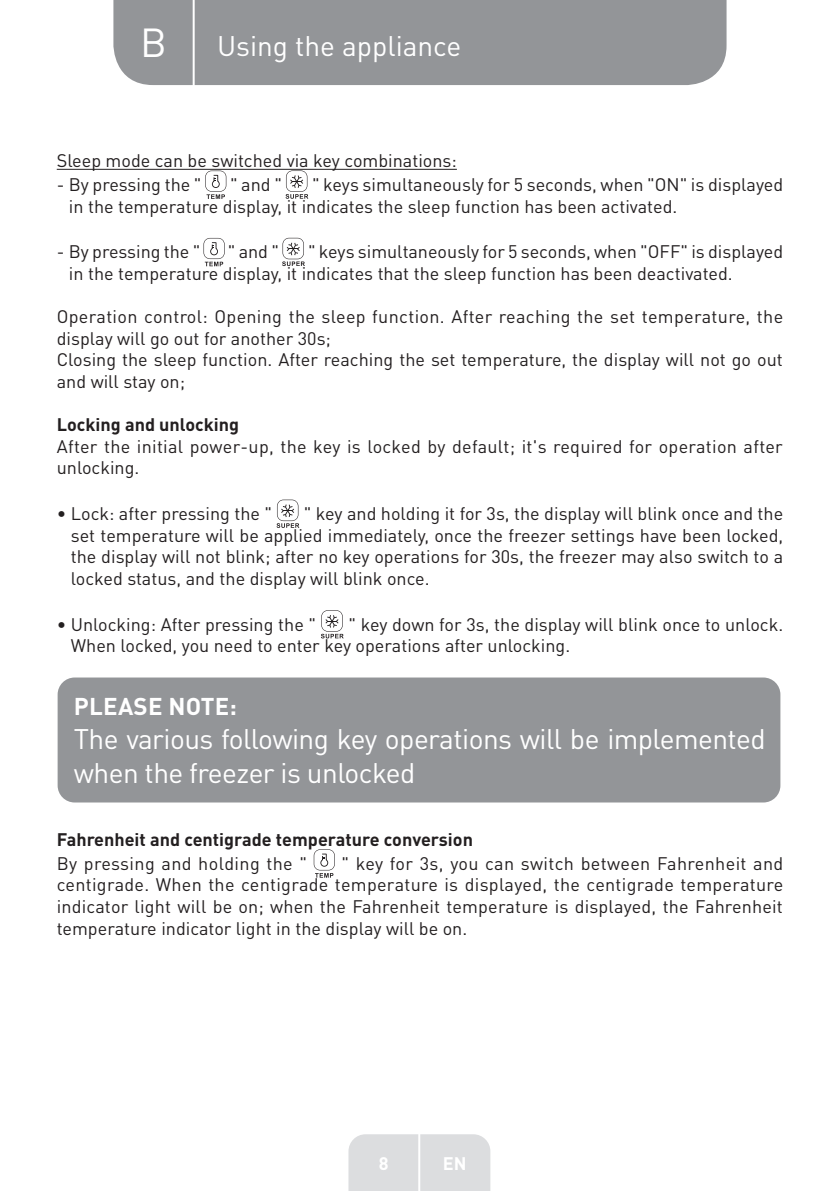
<style>
.page{position:relative;width:840px;height:1191px;background:#fff}
.page>*{position:absolute;margin:0;border:0;box-sizing:border-box;transform-origin:0 0}
.t1{font:40px "DIN Pro";color:#fff}
.t2{font:28px/33.6px "DIN Pro";letter-spacing:-.02em;color:#fff}
.t3{font:28px "DIN Pro";color:#fff}
.t4{font:700 24px "DIN Pro";letter-spacing:.01em;color:#fff}
.t5{font:18px/21.6px "DIN Pro";color:#231f20}
.t6{font:700 18px "DIN Pro";color:#231f20}
.t7{font:18px "DIN Pro";letter-spacing:.02em;color:#231f20}
.t8{font:700 18px "DIN Pro";color:#fff}
</style>
<div class="page">
<div style="left:113px;top:0;width:613px;height:85px;background:#939598"></div>
<div style="left:348px;top:1134px;width:142px;height:57px;background:#dcdddf"></div>
<hr style="left:418px;top:1111px;width:2px;height:80px;background:#fff">
<hr style="left:192px;top:0;width:2px;height:88px;background:#fff">
<hr style="left:57px;top:169px;width:399px;height:1px;background:#231f20">
<svg style="left:205px;top:171px;width:21px;height:28px"></svg>
<svg style="left:285px;top:170px;width:23px;height:29px"></svg>
<svg style="left:203px;top:238px;width:21px;height:28px"></svg>
<svg style="left:282px;top:238px;width:23px;height:28px"></svg>
<svg style="left:276px;top:499px;width:23px;height:29px"></svg>
<svg style="left:321px;top:610px;width:22px;height:28px"></svg>
<div style="left:58px;top:677px;width:722px;height:125px;background:#939598;border-radius:17px"></div>
<svg style="left:313px;top:849px;width:22px;height:28px"></svg>
<h1 class="t1" style="left:140px;top:15px;width:28px">B</h1>
<h2 class="t3" style="left:217px;top:27px;width:246px">Using the appliance</h2>
<p class="t5" style="left:57px;top:149px;width:401px">Sleep mode can be switched via key combinations:</p>
<p class="t5" style="left:57px;top:173px;width:146px">- By pressing the "</p>
<p class="t5" style="left:230px;top:173px;width:53px">" and "</p>
<p class="t5" style="left:69px;top:173px;width:715px;text-indent:243px">" keys simultaneously for 5 seconds, when "ON" is displayed in the temperature display, it indicates the sleep function has been activated.</p>
<p class="t5" style="left:57px;top:240px;width:145px">- By pressing the "</p>
<p class="t5" style="left:228px;top:240px;width:53px">" and "</p>
<p class="t5" style="left:69px;top:240px;width:715px;text-indent:239px">" keys simultaneously for 5 seconds, when "OFF" is displayed in the temperature display, it indicates that the sleep function has been deactivated.</p>
<p class="t5" style="left:57px;top:305px;width:727px">Operation control: Opening the sleep function. After reaching the set temperature, the display will go out for another 30s;<br>Closing the sleep function. After reaching the set temperature, the display will not go out and will stay on;</p>
<p class="t6" style="left:57px;top:412px;width:184px">Locking and unlocking</p>
<p class="t5" style="left:57px;top:435px;width:727px">After the initial power-up, the key is locked by default; it's required for operation after unlocking.</p>
<p class="t5" style="left:57px;top:502px;width:217px">• Lock: after pressing the "</p>
<p class="t5" style="left:71px;top:502px;width:713px;text-align:justify;text-indent:233px">" key and holding it for 3s, the display will blink once and the set temperature will be applied immediately, once the freezer settings have been locked, the display will not blink; after no key operations for 30s, the freezer may also switch to a locked status, and the display will blink once.</p>
<p class="t5" style="left:57px;top:612px;width:261px">• Unlocking: After pressing the "</p>
<p class="t5" style="left:71px;top:612px;width:713px;text-indent:277px">" key down for 3s, the display will blink once to unlock.<br>When locked, you need to enter key operations after unlocking.</p>
<h3 class="t4" style="left:74px;top:690px;width:164px">PLEASE NOTE:</h3>
<h2 class="t2" style="left:74px;top:721px;width:693px">The various following key operations will be implemented when the freezer is unlocked</h2>
<p class="t6" style="left:57px;top:827px;width:417px">Fahrenheit and centigrade temperature conversion</p>
<p class="t7" style="left:57px;top:851px;width:252px">By pressing and holding the "</p>
<p class="t5" style="left:57px;top:851px;width:727px;text-align:justify;text-indent:284px">" key for 3s, you can switch between Fahrenheit and centigrade. When the centigrade temperature is displayed, the centigrade temperature indicator light will be on; when the Fahrenheit temperature is displayed, the Fahrenheit temperature indicator light in the display will be on.</p>
<p class="t8" style="left:378px;top:1150px;width:11px">8</p>
<p class="t8" style="left:442px;top:1150px;width:25px">EN</p>
</div>
